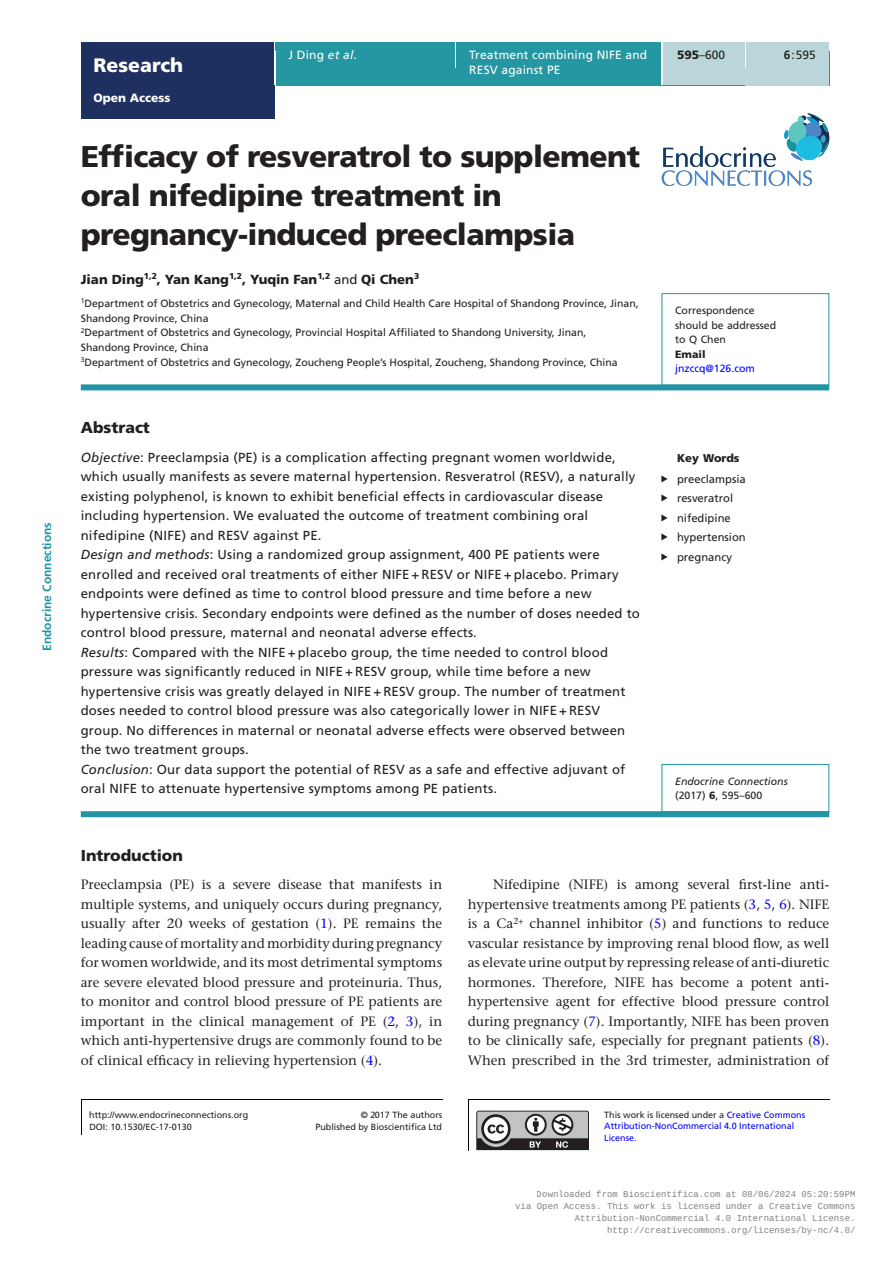
<style>
.page{position:relative;width:893px;height:1263px;background:#fff}
.page>*{position:absolute;margin:0;border:0;box-sizing:border-box;transform-origin:0 0}
.CT{font:900 30px/39px "Frutiger LT Std";letter-spacing:-.02em;color:#231f20}
.AT{font:900 19.5px "Frutiger LT Std";color:#fff}
.H1_Rule{font:900 15.75px "Frutiger LT Std";color:#231f20}
.ABS_H{font:900 15.75px "Frutiger LT Std";color:#231f20}
.TXI{font:500 13.5px/19.5px "Stone Serif Std";color:#231f20;text-align:justify}
.TXT{font:500 13.5px/19.5px "Stone Serif Std";color:#231f20;text-align:justify}
.ABS_TXT{font:13.2px/19.5px "Frutiger LT Std";letter-spacing:.015em;color:#231f20}
.AU{font:900 13.2px "Frutiger LT Std";color:#231f20}
.Article_Title{font:12px "Frutiger LT Std";letter-spacing:.015em;color:#fff}
.TXT-2{font:12px "Frutiger LT Std";letter-spacing:-.135em;color:#fff}
.TXT-3{font:12px "Frutiger LT Std";color:#231f20}
.t1{font:700 12px "Frutiger LT Std";color:#2195a3}
.Author_Name{font:12px "Frutiger LT Std";color:#fff}
.AT-2{font:900 12px "Frutiger LT Std";color:#fff}
.t2{font:11.25px "Frutiger LT Std";color:#231f20}
.Keywords_Head{font:900 11.25px "Frutiger LT Std";color:#231f20}
.Address{font:10.5px/14.7px "Frutiger LT Std";color:#231f20}
.Corres{font:10.5px "Frutiger LT Std";color:#231f20}
.Corres-2{font:italic 10.5px "Frutiger LT Std";color:#231f20}
.Corres-3{font:10.5px "Frutiger LT Std";color:#00f}
.Corres-4{font:900 10.5px "Frutiger LT Std";color:#231f20}
.t3{font:9px/12px "Liberation Mono";color:rgb(0 0 0/.5);text-align:right}
.TXT-4{font:9px "Frutiger LT Std";color:#231f20}
.t4{font:9px/11.2px "Frutiger LT Std";color:#00f}
.s1{font-style:italic}
.s2{font-weight:900}
.s3{font-weight:700}
.s4{font-weight:400}
.s5{color:#00f}
.s6{color:#231f20}
</style>
<div class="page">
<svg style="left:476px;top:1111px;width:113px;height:39px;background:#8a898a"></svg>
<hr style="left:468px;top:1099px;width:1px;height:52px;background:#040503">
<hr style="left:468px;top:1099px;width:361px;height:1px;background:#040503">
<div style="left:81px;top:384px;width:748px;height:6px;background:#2195a3"></div>
<div style="left:81px;top:811px;width:748px;height:6px;background:#2195a3"></div>
<div style="left:662px;top:293px;width:167px;height:92px;border:1px solid #2195a3"></div>
<div style="left:662px;top:764px;width:167px;height:48px;border:1px solid #2195a3"></div>
<div style="left:81px;top:43px;width:193px;height:76px;background:#1e3060"></div>
<div style="left:276px;top:51px;width:553px;height:34px;background:#2597a2"></div>
<div style="left:276px;top:43px;width:179px;height:8px;background:#2597a2"></div>
<svg style="left:455px;top:51px;width:1px;height:17px"></svg>
<div style="left:456px;top:43px;width:205px;height:42px;background:#2597a2"></div>
<hr style="left:661px;top:43px;width:2px;height:42px;background:#fff">
<div style="left:663px;top:43px;width:82px;height:42px;background:#bbd6da"></div>
<div style="left:745px;top:68px;width:84px;height:17px;background:#bbd6da"></div>
<hr style="left:745px;top:43px;width:2px;height:25px;background:#fff">
<div style="left:747px;top:43px;width:82px;height:25px;background:#bbd6da"></div>
<svg style="left:662px;top:113px;width:167px;height:73px"></svg>
<hr style="left:81px;top:1099px;width:1px;height:36px;background:#040503">
<hr style="left:81px;top:1099px;width:361px;height:1px;background:#040503">
<p class="t1" style="left:40px;top:651px;width:130px;rotate:-90deg">Endocrine Connections</p>
<p class="AT" style="left:94px;top:54px;width:91px">Research</p>
<p class="AT-2" style="left:94px;top:91px;width:79px">Open Access</p>
<p class="Author_Name" style="left:289px;top:48px;width:70px">J Ding <span class="s1">et al</span>.</p>
<p class="Article_Title" style="left:469px;top:48px;width:180px">Treatment combining NIFE and</p>
<p class="TXT-3" style="left:677px;top:48px;width:50px"><span class="s2">595</span>–600</p>
<p class="Article_Title" style="left:469px;top:63px;width:93px">RESV against PE</p>
<p class="TXT-2" style="left:473px;top:48px;width:176px">reatmentcombining NIFE a d RESV againstPE</p>
<p class="TXT-3" style="left:708px;top:48px;width:18px"><span class="s3">6</span>:8</p>
<p class="TXT-3" style="left:762px;top:48px;width:50px"><span class="s2">595</span>–600</p>
<p class="TXT-3" style="left:784px;top:48px;width:33px"><span class="s3">6</span>:595</p>
<p class="CT" style="left:81px;top:136px;width:561px">Efficacy of resveratrol to supplement oral nifedipine treatment in pregnancy-induced preeclampsia</p>
<p class="AU" style="left:81px;top:271px;width:340px">Jian Ding<sup>1,2</sup>, Yan Kang<sup>1,2</sup>, Yuqin Fan<sup>1,2</sup> <span class="s4">and</span> Qi Chen<sup>3</sup></p>
<p class="Address" style="left:81px;top:296px;width:559px"><sup>1</sup>Department of Obstetrics and Gynecology, Maternal and Child Health Care Hospital of Shandong Province, Jinan,<br>Shandong Province, China</p>
<p class="Address" style="left:81px;top:325px;width:507px"><sup>2</sup>Department of Obstetrics and Gynecology, Provincial Hospital Affiliated to Shandong University, Jinan,<br>Shandong Province, China</p>
<p class="Address" style="left:81px;top:355px;width:538px"><sup>3</sup>Department of Obstetrics and Gynecology, Zoucheng People’s Hospital, Zoucheng, Shandong Province, China</p>
<p class="ABS_H" style="left:81px;top:418px;width:71px">Abstract</p>
<p class="ABS_TXT" style="left:81px;top:447px;width:556px"><span class="s1">Objective</span>: Preeclampsia (PE) is a complication affecting pregnant women worldwide, which usually manifests as severe maternal hypertension. Resveratrol (RESV), a naturally existing polyphenol, is known to exhibit beneficial effects in cardiovascular disease including hypertension. We evaluated the outcome of treatment combining oral nifedipine (NIFE) and RESV against PE.</p>
<p class="ABS_TXT" style="left:81px;top:545px;width:561px"><span class="s1">Design and methods</span>: Using a randomized group assignment, 400 PE patients were enrolled and received oral treatments of either NIFE + RESV or NIFE + placebo. Primary endpoints were defined as time to control blood pressure and time before a new hypertensive crisis. Secondary endpoints were defined as the number of doses needed to control blood pressure, maternal and neonatal adverse effects.</p>
<p class="ABS_TXT" style="left:81px;top:642px;width:546px"><span class="s1">Results</span>: Compared with the NIFE + placebo group, the time needed to control blood pressure was significantly reduced in NIFE + RESV group, while time before a new hypertensive crisis was greatly delayed in NIFE + RESV group. The number of treatment doses needed to control blood pressure was also categorically lower in NIFE + RESV group. No differences in maternal or neonatal adverse effects were observed between the two treatment groups.</p>
<p class="ABS_TXT" style="left:81px;top:759px;width:546px"><span class="s1">Conclusion</span>: Our data support the potential of RESV as a safe and effective adjuvant of oral NIFE to attenuate hypertensive symptoms among PE patients.</p>
<p class="Corres" style="left:675px;top:304px;width:81px">Correspondence</p>
<p class="Corres" style="left:675px;top:319px;width:102px">should be addressed</p>
<p class="Corres" style="left:675px;top:333px;width:52px">to Q Chen</p>
<p class="Corres-4" style="left:675px;top:348px;width:32px">Email</p>
<p class="Corres-3" style="left:675px;top:363px;width:81px">jnzccq@126.com</p>
<p class="Keywords_Head" style="left:677px;top:451px;width:64px">Key Words</p>
<p class="t2" style="left:677px;top:472px;width:70px">preeclampsia</p>
<p class="t2" style="left:677px;top:491px;width:58px">resveratrol</p>
<p class="t2" style="left:677px;top:511px;width:55px">nifedipine</p>
<p class="t2" style="left:677px;top:530px;width:70px">hypertension</p>
<p class="t2" style="left:677px;top:550px;width:57px">pregnancy</p>
<p class="Corres-2" style="left:675px;top:775px;width:114px">Endocrine Connections</p>
<p class="Corres" style="left:675px;top:789px;width:88px">(2017) <span class="s2">6</span>, 595–600</p>
<p class="H1_Rule" style="left:81px;top:846px;width:104px">Introduction</p>
<p class="TXT" style="left:81px;top:875px;width:363px">Preeclampsia (PE) is a severe disease that manifests in multiple systems, and uniquely occurs during pregnancy, usually after 20 weeks of gestation (<span class="s5">1</span>). PE remains the leading cause of mortality and morbidity during pregnancy for women worldwide, and its most detrimental symptoms are severe elevated blood pressure and proteinuria. Thus, to monitor and control blood pressure of PE patients are important in the clinical management of PE (<span class="s5">2</span>, <span class="s5">3</span>), in which anti-hypertensive drugs are commonly found to be of clinical efficacy in relieving hypertension (<span class="s5">4</span>).</p>
<p class="TXI" style="left:468px;top:875px;width:363px;text-indent:26px">Nifedipine (NIFE) is among several first-line anti&shy;hypertensive treatments among PE patients (<span class="s5">3</span>, <span class="s5">5</span>, <span class="s5">6</span>). NIFE is a Ca<sup>2+</sup> channel inhibitor (<span class="s5">5</span>) and functions to reduce vascular resistance by improving renal blood flow, as well as elevate urine output by repressing release of anti-diuretic hormones. Therefore, NIFE has become a potent anti&shy;hypertensive agent for effective blood pressure control during pregnancy (<span class="s5">7</span>). Importantly, NIFE has been proven to be clinically safe, especially for pregnant patients (<span class="s5">8</span>).<br>When prescribed in the 3rd trimester, administration of</p>
<p class="TXT-4" style="left:89px;top:1110px;width:161px">http://www.endocrineconnections.org</p>
<p class="TXT-4" style="left:361px;top:1110px;width:83px">© 2017 The authors</p>
<p class="TXT-4" style="left:315px;top:1122px;width:128px">Published by Bioscientifica Ltd</p>
<p class="TXT-4" style="left:89px;top:1121px;width:104px">DOI: 10.1530/EC-17-0130</p>
<p class="t4" style="left:604px;top:1109px;width:203px"><span class="s6">This work is licensed under a</span> Creative Commons<br>Attribution-NonCommercial 4.0 International<br>License.</p>
<p class="t3" style="left:515px;top:1188px;width:342px">Downloaded from Bioscientifica.com at 08/06/2024 05:20:59PM<br>via Open Access. This work is licensed under a Creative Commons Attribution-NonCommercial 4.0 International License. http://creativecommons.org/licenses/by-nc/4.0/</p>
</div>
